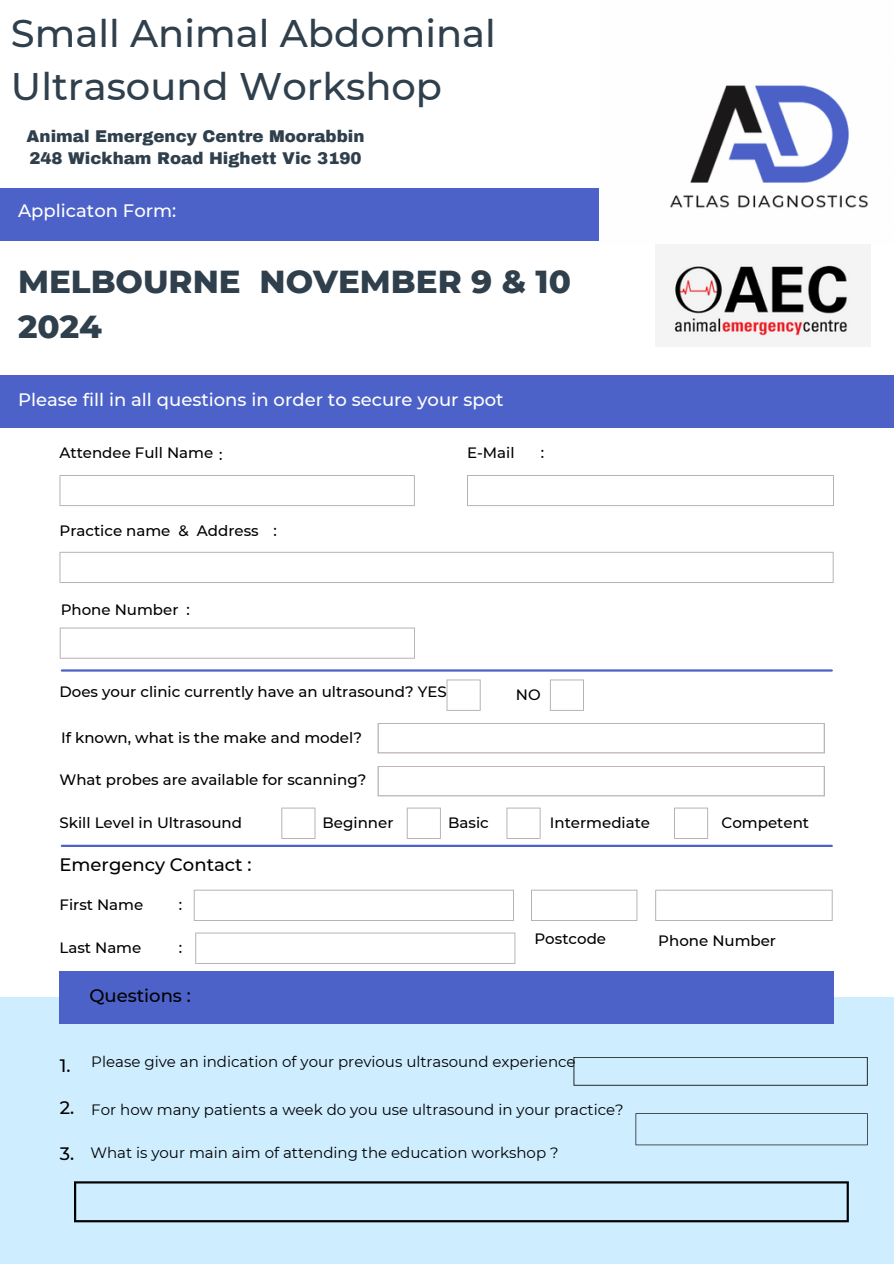
<style>
.page{position:relative;width:894px;height:1264px;background:#fff}
.page>*{position:absolute;margin:0;border:0;box-sizing:border-box;transform-origin:0 0}
.t1{font:500 38.4px/52.8px "Montserrat";color:#2f3f4c}
.t2{font:800 32.4px/45.2px "Montserrat";color:#2f3f4c}
.t3{font:500 18px "Montserrat";color:#fff}
.t4{font:500 18px "Montserrat";color:#000}
.t5{font:900 16.65px/22.5px "Archivo";color:#2f3f4c}
.t6{font:500 15px "Montserrat";color:#000}
.t7{font:15px "Montserrat";color:#000}
</style>
<div class="page">
<div style="left:0;top:188px;width:646px;height:53px;background:#4c62c8"></div>
<div style="left:0;top:375px;width:893px;height:53px;background:#4c62c8"></div>
<div style="left:0;top:997px;width:893px;height:266px;background:#ceedff"></div>
<div style="left:60px;top:971px;width:773px;height:52px;background:#4c62c8"></div>
<hr style="left:62px;top:669px;width:769px;height:2px;background:#4c62c8">
<svg style="left:59px;top:475px;width:355px;height:31px"></svg>
<svg style="left:467px;top:475px;width:366px;height:31px"></svg>
<svg style="left:59px;top:552px;width:774px;height:31px"></svg>
<svg style="left:281px;top:807px;width:34px;height:31px"></svg>
<svg style="left:446px;top:679px;width:34px;height:31px"></svg>
<svg style="left:550px;top:679px;width:33px;height:31px"></svg>
<svg style="left:406px;top:807px;width:34px;height:31px"></svg>
<svg style="left:506px;top:807px;width:34px;height:31px"></svg>
<svg style="left:674px;top:807px;width:34px;height:31px"></svg>
<svg style="left:194px;top:889px;width:319px;height:32px"></svg>
<svg style="left:573px;top:1057px;width:294px;height:28px"></svg>
<svg style="left:635px;top:1113px;width:232px;height:32px"></svg>
<svg style="left:74px;top:1181px;width:774px;height:41px"></svg>
<svg style="left:195px;top:932px;width:320px;height:31px"></svg>
<svg style="left:531px;top:889px;width:106px;height:32px"></svg>
<svg style="left:655px;top:889px;width:177px;height:32px"></svg>
<hr style="left:62px;top:844px;width:769px;height:3px;background:#4c62c8">
<img style="left:599px;top:85px;width:272px;height:160px">
<svg style="left:60px;top:627px;width:355px;height:31px"></svg>
<svg style="left:377px;top:723px;width:447px;height:30px"></svg>
<svg style="left:377px;top:766px;width:447px;height:30px"></svg>
<img style="left:655px;top:244px;width:215px;height:103px">
<h4 class="t1" style="left:11px;top:7px;width:486px">Small Animal Abdominal<br>Ultrasound Workshop</h4>
<p class="t5" style="left:27px;top:125px;width:339px">Animal Emergency Centre Moorabbin<br>248 Wickham Road Highett Vic 3190</p>
<h3 class="t3" style="left:18px;top:200px;width:160px">Applicaton Form:</h3>
<h1 class="t2" style="left:18px;top:258px;width:554px">MELBOURNE NOVEMBER 9 &amp; 10<br>2024</h1>
<h2 class="t3" style="left:18px;top:388px;width:487px">Please fill in all questions in order to secure your spot</h2>
<h6 class="t6" style="left:59px;top:443px;width:155px">Attendee Full Name</h6>
<h6 class="t6" style="left:219px;top:445px;width:5px">:</h6>
<h3 class="t6" style="left:467px;top:443px;width:49px">E-Mail</h3>
<h6 class="t6" style="left:59px;top:521px;width:201px">Practice name &amp; Address</h6>
<p class="t6" style="left:273px;top:522px;width:5px">:</p>
<h6 class="t6" style="left:61px;top:600px;width:131px">Phone Number :</h6>
<h6 class="t6" style="left:540px;top:443px;width:5px">:</h6>
<h6 class="t6" style="left:59px;top:682px;width:388px">Does your clinic currently have an ultrasound? YES</h6>
<h6 class="t6" style="left:61px;top:728px;width:302px">If known, what is the make and model?</h6>
<p class="t6" style="left:59px;top:771px;width:308px">What probes are available for scanning?</p>
<p class="t6" style="left:59px;top:813px;width:184px">Skill Level in Ultrasound</p>
<p class="t4" style="left:59px;top:853px;width:193px">Emergency Contact :</p>
<h6 class="t6" style="left:59px;top:895px;width:85px">First Name</h6>
<h6 class="t6" style="left:59px;top:938px;width:83px">Last Name</h6>
<p class="t6" style="left:179px;top:895px;width:5px">:</p>
<h6 class="t6" style="left:179px;top:938px;width:5px">:</h6>
<h3 class="t4" style="left:89px;top:984px;width:103px">Questions :</h3>
<p class="t6" style="left:322px;top:813px;width:72px">Beginner</p>
<h6 class="t6" style="left:448px;top:813px;width:42px">Basic</h6>
<h6 class="t6" style="left:516px;top:685px;width:26px">NO</h6>
<h5 class="t6" style="left:549px;top:813px;width:102px">Intermediate</h5>
<h6 class="t6" style="left:721px;top:813px;width:89px">Competent</h6>
<h6 class="t6" style="left:534px;top:929px;width:73px">Postcode</h6>
<h6 class="t6" style="left:658px;top:931px;width:119px">Phone Number</h6>
<h3 class="t4" style="left:60px;top:1054px;width:12px">1.</h3>
<h3 class="t4" style="left:60px;top:1096px;width:16px">2.</h3>
<p class="t4" style="left:60px;top:1142px;width:16px">3.</p>
<h6 class="t7" style="left:91px;top:1052px;width:485px">Please give an indication of your previous ultrasound experience</h6>
<h3 class="t7" style="left:91px;top:1100px;width:534px">For how many patients a week do you use ultrasound in your practice?</h3>
<p class="t7" style="left:90px;top:1143px;width:469px">What is your main aim of attending the education workshop ?</p>
</div>
